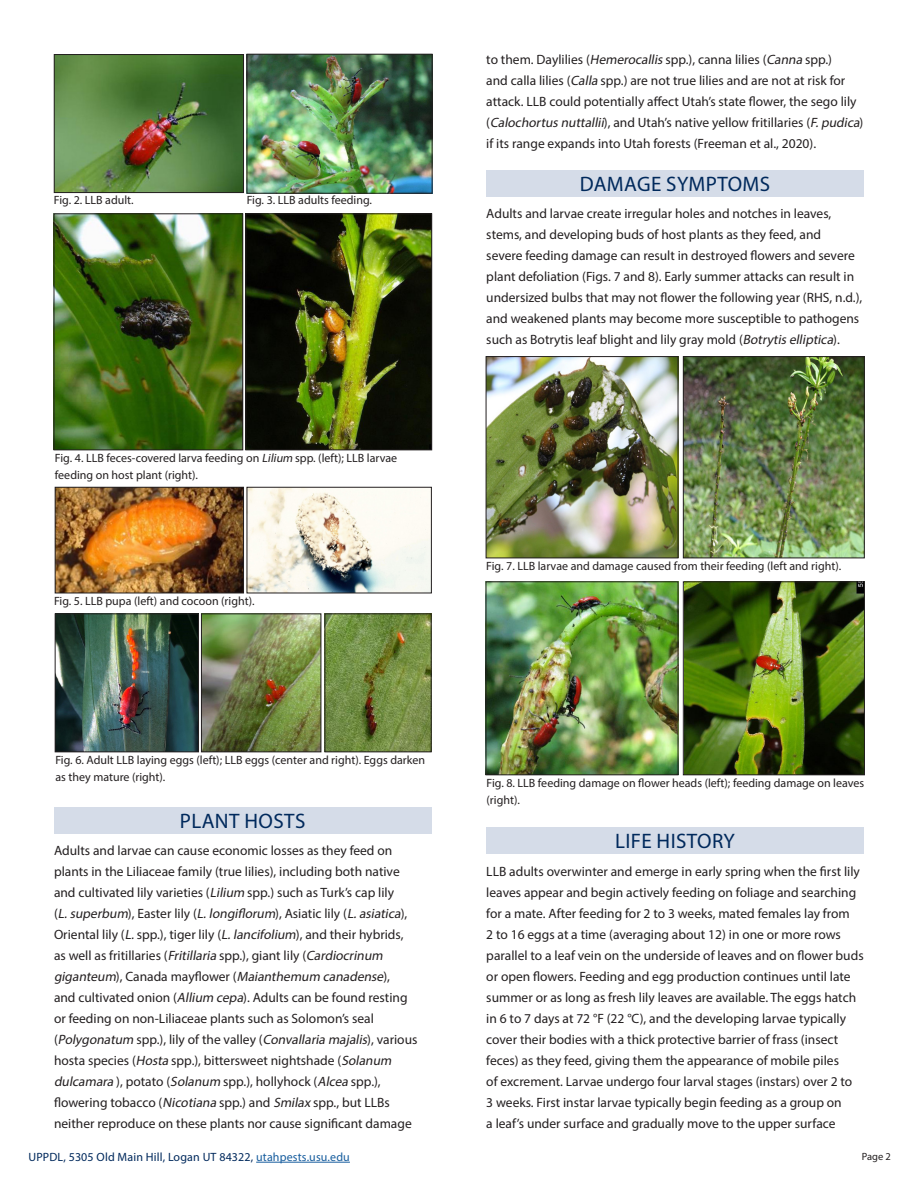
<style>
.page{position:relative;width:918px;height:1188px;background:#fff}
.page>*{position:absolute;margin:0;border:0;box-sizing:border-box;transform-origin:0 0}
.t1{font:21px "Myriad Pro";letter-spacing:.02em;color:#00295c}
.t2{font:13.5px/21px "Myriad Pro";color:#231f20}
.t3{font:12px/16.5px "Myriad Pro";color:#231f20}
.general_paragraph{font:12px "Myriad Pro";letter-spacing:.01em;color:#00295c}
.t4{font:10.5px "Myriad Pro";color:#231f20}
.s1{font-style:italic}
.s2{color:#175d9e}
</style>
<div class="page">
<hr style="left:256px;top:1162px;width:94px;height:1px;background:#175d9e">
<img style="left:56px;top:56px;width:186px;height:135px">
<div style="left:54px;top:54px;width:190px;height:139px;border:1px solid #231f20"></div>
<div style="left:486px;top:827px;width:378px;height:27px;background:#d5dce8"></div>
<img style="left:56px;top:216px;width:185px;height:232px">
<div style="left:54px;top:214px;width:189px;height:236px;border:1px solid #231f20"></div>
<img style="left:248px;top:216px;width:182px;height:232px">
<div style="left:246px;top:214px;width:186px;height:236px;border:1px solid #231f20"></div>
<img style="left:249px;top:56px;width:181px;height:135px">
<div style="left:247px;top:54px;width:185px;height:139px;border:1px solid #231f20"></div>
<img style="left:249px;top:489px;width:181px;height:102px">
<div style="left:247px;top:487px;width:185px;height:106px;border:1px solid #231f20"></div>
<img style="left:57px;top:489px;width:185px;height:102px">
<div style="left:55px;top:487px;width:189px;height:106px;border:1px solid #231f20"></div>
<div style="left:54px;top:807px;width:378px;height:27px;background:#d5dce8"></div>
<img style="left:327px;top:616px;width:102px;height:134px">
<div style="left:325px;top:614px;width:106px;height:138px;border:1px solid #231f20"></div>
<img style="left:203px;top:616px;width:116px;height:134px">
<div style="left:201px;top:614px;width:120px;height:138px;border:1px solid #231f20"></div>
<div style="left:486px;top:170px;width:378px;height:27px;background:#d5dce8"></div>
<img style="left:488px;top:358px;width:188px;height:198px">
<div style="left:486px;top:356px;width:192px;height:202px;border:1px solid #231f20"></div>
<img style="left:685px;top:358px;width:178px;height:198px">
<div style="left:683px;top:356px;width:182px;height:202px;border:1px solid #231f20"></div>
<img style="left:57px;top:616px;width:140px;height:134px">
<div style="left:55px;top:614px;width:144px;height:138px;border:1px solid #231f20"></div>
<img style="left:685px;top:584px;width:178px;height:189px">
<div style="left:683px;top:582px;width:182px;height:193px;border:1px solid #231f20"></div>
<img style="left:488px;top:584px;width:188px;height:189px">
<div style="left:486px;top:582px;width:192px;height:193px;border:1px solid #231f20"></div>
<p class="t2" style="left:486px;top:49px;width:379px">to them. Daylilies (<span class="s1">Hemerocallis</span> spp.), canna lilies (<span class="s1">Canna</span> spp.)<br>and calla lilies (<span class="s1">Calla</span> spp.) are not true lilies and are not at risk for attack. LLB could potentially affect Utah’s state flower, the sego lily (<span class="s1">Calochortus nuttallii</span>), and Utah’s native yellow fritillaries (<span class="s1">F.pudica</span>) if its range expands into Utah forests (Freeman et al., 2020).</p>
<p class="t3" style="left:54px;top:192px;width:81px">Fig. 2. LLB adult.</p>
<p class="t3" style="left:247px;top:191px;width:127px">Fig. 3. LLB adults feeding.</p>
<p class="t3" style="left:55px;top:450px;width:344px">Fig. 4. LLB feces-covered larva feeding on <span class="s1">Lilium</span> spp. (left); LLB larvae feeding on host plant (right).</p>
<p class="t3" style="left:54px;top:593px;width:202px">Fig. 5. LLB pupa (left) and cocoon (right).</p>
<p class="t3" style="left:55px;top:752px;width:371px">Fig. 6. Adult LLB laying eggs (left); LLB eggs (center and right). Eggs darken as they mature (right).</p>
<p class="t1" style="left:180px;top:808px;width:127px">PLANT HOSTS</p>
<p class="t2" style="left:54px;top:840px;width:365px">Adults and larvae can cause economic losses as they feed on plants in the Liliaceae family (true lilies), including both native and cultivated lily varieties (<span class="s1">Lilium</span> spp.) such as Turk’s cap lily<br>( <span class="s1">L.superbum</span>) , E a ste r l i l y ( <span class="s1">L.longiflorum</span>) , As i a t i c l i l y ( <span class="s1">L.asiatica</span>) , Oriental lily (<span class="s1">L.</span>spp.), tiger lily (<span class="s1">L.lancifolium</span>), and their hybrids, as well as fritillaries (<span class="s1">Fritillaria</span> spp.), giant lily (<span class="s1">Cardiocrinum giganteum</span>) , Ca n a d a m ayfl owe r ( <span class="s1">Maianthemum canadense</span>) ,<br>and cultivated onion (<span class="s1">Allium cepa</span>). Adults can be found resting or feeding on non-Liliaceae plants such as Solomon’s seal (<span class="s1">Polygonatum</span> spp.), lily of the valley (<span class="s1">Convallaria majalis</span>), various hosta species (<span class="s1">Hosta</span> spp.), bittersweet nightshade (<span class="s1">Solanum dulcamara</span> ), potato (<span class="s1">Solanum</span> spp.), hollyhock (<span class="s1">Alcea</span> spp.), flowering tobacco (<span class="s1">Nicotiana</span> spp.) and <span class="s1">Smilax</span> spp., but LLBs neither reproduce on these plants nor cause significant damage</p>
<p class="t1" style="left:580px;top:171px;width:192px">DAMAGE SYMPTOMS</p>
<p class="t2" style="left:486px;top:203px;width:378px">Adults and larvae create irregular holes and notches in leaves, stems, and developing buds of host plants as they feed, and<br>severe feeding damage can result in destroyed flowers and severe plant defoliation (Figs. 7 and 8). Early summer attacks can result in undersized bulbs that may not flower the following year (RHS, n.d.), and weakened plants may become more susceptible to pathogens such as Botrytis leaf blight and lily gray mold (<span class="s1">Botrytis elliptica</span>).</p>
<p class="t3" style="left:486px;top:558px;width:356px">Fig. 7. LLB larvae and damage caused from their feeding (left and right).</p>
<p class="t3" style="left:487px;top:775px;width:379px">Fig. 8. LLB feeding damage on flower heads (left); feeding damage on leaves (right).</p>
<p class="t1" style="left:615px;top:828px;width:121px">LIFE HISTORY</p>
<p class="t2" style="left:486px;top:861px;width:379px">LLB adults overwinter and emerge in early spring when the first lily leaves appear and begin actively feeding on foliage and searching for a mate. After feeding for 2 to 3 weeks, mated females lay from<br>2 to 16 eggs at a time (averaging about 12) in one or more rows parallel to a leaf vein on the underside of leaves and on flower buds or open flowers. Feeding and egg production continues until late summer or as long as fresh lily leaves are available. The eggs hatch in 6 to 7 days at 72 °F (22 °C), and the developing larvae typically cover their bodies with a thick protective barrier of frass (insect feces) as they feed, giving them the appearance of mobile piles<br>of excrement. Larvae undergo four larval stages (instars) over 2 to<br>3 weeks. First instar larvae typically begin feeding as a group on<br>a leaf’s under surface and gradually move to the upper surface</p>
<p class="general_paragraph" style="left:28px;top:1150px;width:323px">UPPDL, 5305 Old Main Hill, Logan UT 84322, <span class="s2">utahpests.usu.edu</span></p>
<p class="t4" style="left:862px;top:1150px;width:31px">Page 2</p>
</div>
